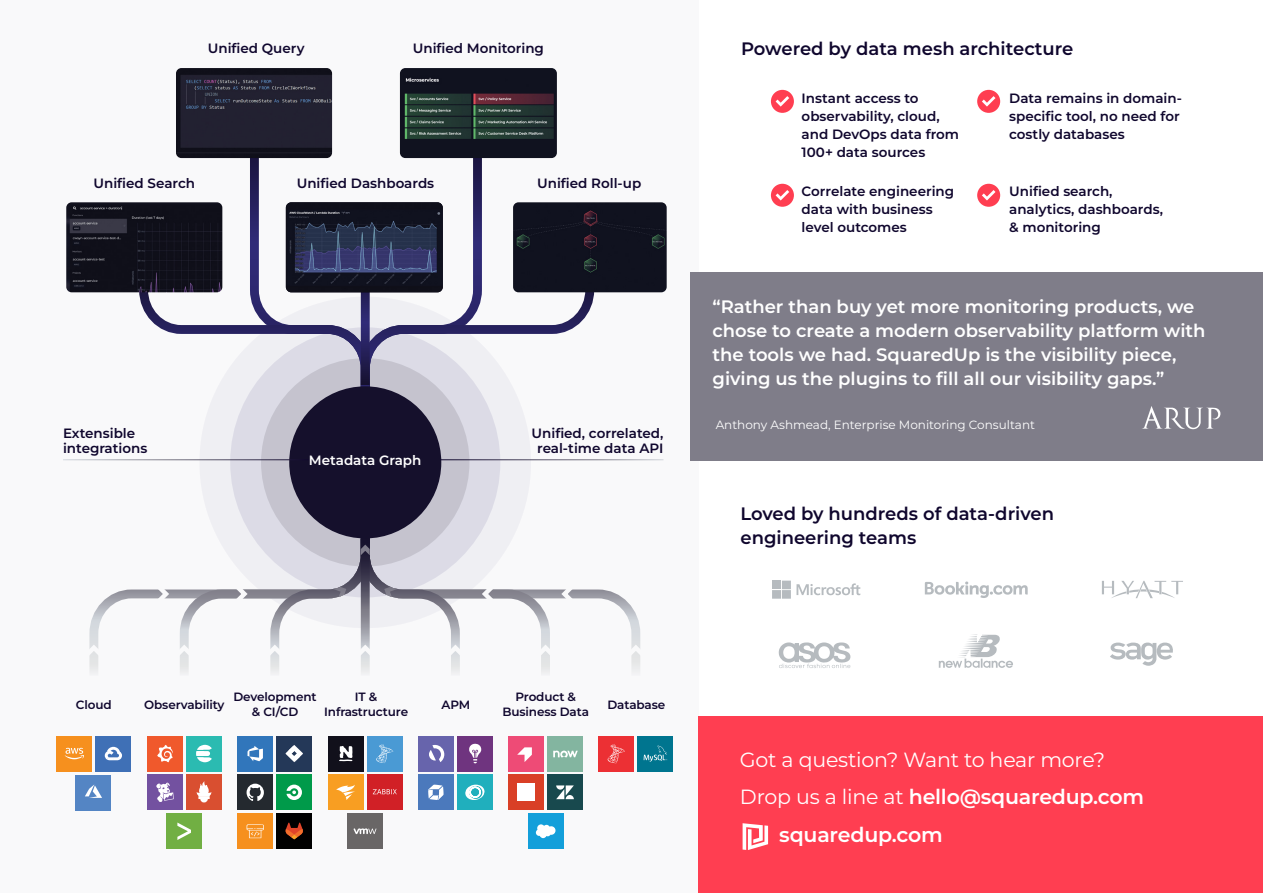
<style>
.page{position:relative;width:1263px;height:893px;background:#fff}
.page>*{position:absolute;margin:0;border:0;box-sizing:border-box;transform-origin:0 0}
.t1{font:600 20.55px "Montserrat";letter-spacing:-.01em;color:#fff}
.t2{font:20.55px "Montserrat";letter-spacing:-.01em;color:#fff}
.t3{font:600 18px/24px "Montserrat";color:#fff}
.t4{font:600 18px/24px "Montserrat";color:#0f062d}
.t5{font:600 13.5px/18px "Montserrat";color:#0f062d}
.t6{font:600 13.5px "Montserrat";color:#fff}
.t7{font:600 12px/15px "Montserrat";letter-spacing:-.01em;color:#0f062d;text-align:center}
.t8{font:12px "Montserrat";color:#fff}
.s1{font-weight:400}
</style>
<div class="page">
<div style="left:0;top:0;width:698px;height:893px;background:#f9f9fa"></div>
<div style="left:328px;top:736px;width:35px;height:35px;background:#11101b"></div>
<svg style="left:339px;top:746px;width:13px;height:15px"></svg>
<div style="left:367px;top:736px;width:35px;height:35px;background:#4a9ad4"></div>
<svg style="left:376px;top:744px;width:17px;height:19px"></svg>
<div style="left:328px;top:775px;width:35px;height:35px;background:#f89e22"></div>
<svg style="left:336px;top:785px;width:19px;height:15px"></svg>
<div style="left:347px;top:814px;width:36px;height:35px;background:#696666"></div>
<svg style="left:353px;top:828px;width:23px;height:6px"></svg>
<div style="left:367px;top:775px;width:35px;height:35px;background:#d12026"></div>
<svg style="left:373px;top:789px;width:24px;height:5px"></svg>
<div style="left:599px;top:736px;width:35px;height:35px;background:#ec3034"></div>
<svg style="left:608px;top:744px;width:17px;height:19px"></svg>
<div style="left:638px;top:736px;width:35px;height:35px;background:#00758f"></div>
<svg style="left:644px;top:745px;width:23px;height:17px"></svg>
<div style="left:199px;top:297px;width:332px;height:331px;background:#efeff3;border-radius:50%"></div>
<div style="left:230px;top:327px;width:270px;height:270px;background:#dcdbe6;border-radius:50%"></div>
<div style="left:261px;top:358px;width:208px;height:209px;background:#c5c3ce;border-radius:50%"></div>
<svg style="left:135px;top:133px;width:464px;height:295px"></svg>
<svg style="left:361px;top:292px;width:9px;height:93px"></svg>
<div style="left:57px;top:736px;width:35px;height:35px;background:#f6901e"></div>
<svg style="left:65px;top:748px;width:19px;height:11px"></svg>
<div style="left:76px;top:775px;width:35px;height:35px;background:#5485c4"></div>
<svg style="left:85px;top:784px;width:17px;height:14px"></svg>
<div style="left:96px;top:736px;width:35px;height:35px;background:#3f70b6"></div>
<svg style="left:105px;top:747px;width:17px;height:13px"></svg>
<div style="left:508px;top:736px;width:36px;height:35px;background:#ee4b76"></div>
<svg style="left:517px;top:747px;width:15px;height:15px"></svg>
<div style="left:547px;top:736px;width:36px;height:35px;background:#83b5a0"></div>
<svg style="left:553px;top:751px;width:25px;height:6px"></svg>
<div style="left:528px;top:814px;width:35px;height:35px;background:#139fda"></div>
<svg style="left:536px;top:824px;width:19px;height:14px"></svg>
<div style="left:508px;top:775px;width:36px;height:35px;background:#d93f26"></div>
<div style="left:517px;top:783px;width:8px;height:9px;background:#fff"></div>
<div style="left:526px;top:783px;width:9px;height:9px;background:#fff"></div>
<div style="left:517px;top:793px;width:8px;height:8px;background:#fff"></div>
<div style="left:526px;top:793px;width:9px;height:8px;background:#fff"></div>
<div style="left:547px;top:775px;width:36px;height:35px;background:#18494e"></div>
<svg style="left:556px;top:785px;width:18px;height:14px"></svg>
<div style="left:147px;top:775px;width:36px;height:35px;background:#7351a0"></div>
<svg style="left:156px;top:782px;width:18px;height:20px"></svg>
<div style="left:186px;top:736px;width:36px;height:35px;background:#2bbbb1"></div>
<svg style="left:196px;top:745px;width:16px;height:17px"></svg>
<div style="left:147px;top:736px;width:36px;height:35px;background:#f0592c"></div>
<svg style="left:157px;top:745px;width:16px;height:17px"></svg>
<div style="left:186px;top:775px;width:36px;height:35px;background:#d94f30"></div>
<svg style="left:196px;top:781px;width:16px;height:22px"></svg>
<div style="left:167px;top:814px;width:35px;height:35px;background:#71af43"></div>
<svg style="left:177px;top:822px;width:14px;height:18px"></svg>
<div style="left:418px;top:736px;width:35px;height:35px;background:#6764ac"></div>
<svg style="left:429px;top:745px;width:15px;height:17px"></svg>
<div style="left:418px;top:775px;width:35px;height:35px;background:#4b79bc"></div>
<svg style="left:428px;top:785px;width:16px;height:15px"></svg>
<div style="left:457px;top:736px;width:36px;height:35px;background:#6f347f"></div>
<svg style="left:469px;top:744px;width:12px;height:19px"></svg>
<div style="left:457px;top:775px;width:36px;height:35px;background:#20afbd"></div>
<svg style="left:465px;top:785px;width:20px;height:15px"></svg>
<div style="left:238px;top:814px;width:35px;height:35px;background:#f6901e"></div>
<svg style="left:247px;top:824px;width:17px;height:14px"></svg>
<div style="left:238px;top:736px;width:35px;height:35px;background:#3176bb"></div>
<svg style="left:247px;top:746px;width:16px;height:15px"></svg>
<div style="left:277px;top:775px;width:35px;height:35px;background:#009a4a"></div>
<svg style="left:287px;top:785px;width:15px;height:15px"></svg>
<div style="left:238px;top:775px;width:35px;height:35px;background:#24292f"></div>
<svg style="left:247px;top:784px;width:17px;height:17px"></svg>
<div style="left:277px;top:736px;width:35px;height:35px;background:#243858"></div>
<svg style="left:285px;top:745px;width:18px;height:17px"></svg>
<div style="left:277px;top:814px;width:35px;height:35px;background:#000"></div>
<svg style="left:286px;top:823px;width:17px;height:16px"></svg>
<div style="left:289px;top:386px;width:152px;height:152px;background:#15102c;border-radius:50%"></div>
<svg style="left:89px;top:529px;width:551px;height:143px"></svg>
<img style="left:66px;top:202px;width:156px;height:90px">
<img style="left:286px;top:202px;width:157px;height:90px">
<img style="left:400px;top:68px;width:157px;height:90px">
<img style="left:513px;top:202px;width:154px;height:90px">
<img style="left:176px;top:68px;width:156px;height:90px">
<div style="left:698px;top:716px;width:565px;height:177px;background:#ff3e51"></div>
<hr style="left:63px;top:459px;width:246px;height:1px;background:#fff">
<hr style="left:441px;top:459px;width:222px;height:1px;background:#fff">
<svg style="left:742px;top:823px;width:26px;height:27px"></svg>
<svg style="left:779px;top:642px;width:71px;height:26px"></svg>
<svg style="left:925px;top:581px;width:103px;height:17px"></svg>
<svg style="left:1102px;top:581px;width:81px;height:17px"></svg>
<svg style="left:772px;top:581px;width:88px;height:18px"></svg>
<svg style="left:939px;top:635px;width:74px;height:33px"></svg>
<svg style="left:1110px;top:642px;width:63px;height:24px"></svg>
<div style="left:690px;top:272px;width:573px;height:188px;background:#7f7d89"></div>
<div style="left:771px;top:184px;width:23px;height:23px;background:#ff3e51;border-radius:50%"></div>
<svg style="left:776px;top:190px;width:13px;height:10px"></svg>
<div style="left:977px;top:184px;width:23px;height:23px;background:#ff3e51;border-radius:50%"></div>
<svg style="left:982px;top:190px;width:13px;height:10px"></svg>
<div style="left:771px;top:90px;width:23px;height:23px;background:#ff3e51;border-radius:50%"></div>
<svg style="left:776px;top:96px;width:13px;height:11px"></svg>
<div style="left:977px;top:90px;width:23px;height:23px;background:#ff3e51;border-radius:50%"></div>
<svg style="left:982px;top:96px;width:13px;height:11px"></svg>
<svg style="left:1142px;top:406px;width:78px;height:23px"></svg>
<p class="t5" style="left:208px;top:38px;width:98px">Unified Query</p>
<p class="t5" style="left:413px;top:38px;width:133px">Unified Monitoring</p>
<h2 class="t4" style="left:741px;top:36px;width:334px">Powered by data mesh architecture</h2>
<p class="t5" style="left:94px;top:173px;width:103px">Unified Search</p>
<p class="t5" style="left:297px;top:173px;width:139px">Unified Dashboards</p>
<p class="t5" style="left:63px;top:425px;width:86px;line-height:15px">Extensible integrations</p>
<p class="t6" style="left:309px;top:451px;width:114px">Metadata Graph</p>
<p class="t5" style="left:537px;top:173px;width:106px">Unified Roll-up</p>
<p class="t5" style="left:531px;top:425px;width:133px;line-height:15px;text-align:center">Unified, correlated, real-time data API</p>
<p class="t5" style="left:802px;top:89px;width:159px">Instant access to observability, cloud, and DevOps data from<br>100+ data sources</p>
<p class="t5" style="left:802px;top:182px;width:154px">Correlate engineering data with business level outcomes</p>
<p class="t5" style="left:1009px;top:89px;width:174px">Data remains in domain&shy;specific tool, no need for costly databases</p>
<p class="t5" style="left:1009px;top:182px;width:155px">Unified search, analytics, dashboards, &amp; monitoring</p>
<h2 class="t3" style="left:712px;top:294px;width:494px">“Rather than buy yet more monitoring products, we chose to create a modern observability platform with the tools we had. SquaredUp is the visibility piece, giving us the plugins to fill all our visibility gaps.”</h2>
<p class="t8" style="left:716px;top:417px;width:321px">Anthony Ashmead, Enterprise Monitoring Consultant</p>
<h2 class="t4" style="left:740px;top:501px;width:315px">Loved by hundreds of data-driven engineering teams</h2>
<p class="t7" style="left:76px;top:696px;width:37px">Cloud</p>
<p class="t7" style="left:233px;top:689px;width:85px">Development &amp; CI/CD</p>
<p class="t7" style="left:324px;top:689px;width:85px">IT &amp;<br>Infrastructure</p>
<p class="t7" style="left:144px;top:696px;width:82px">Observability</p>
<p class="t7" style="left:502px;top:689px;width:88px">Product &amp;<br>Business Data</p>
<p class="t7" style="left:442px;top:696px;width:30px">APM</p>
<p class="t7" style="left:607px;top:696px;width:59px">Database</p>
<h1 class="t2" style="left:740px;top:745px;width:367px">Got a question? Want to hear more?</h1>
<h1 class="t1" style="left:740px;top:782px;width:406px"><span class="s1">Drop us a line at</span> hello@squaredup.com</h1>
<h1 class="t1" style="left:779px;top:820px;width:165px">squaredup.com</h1>
</div>
